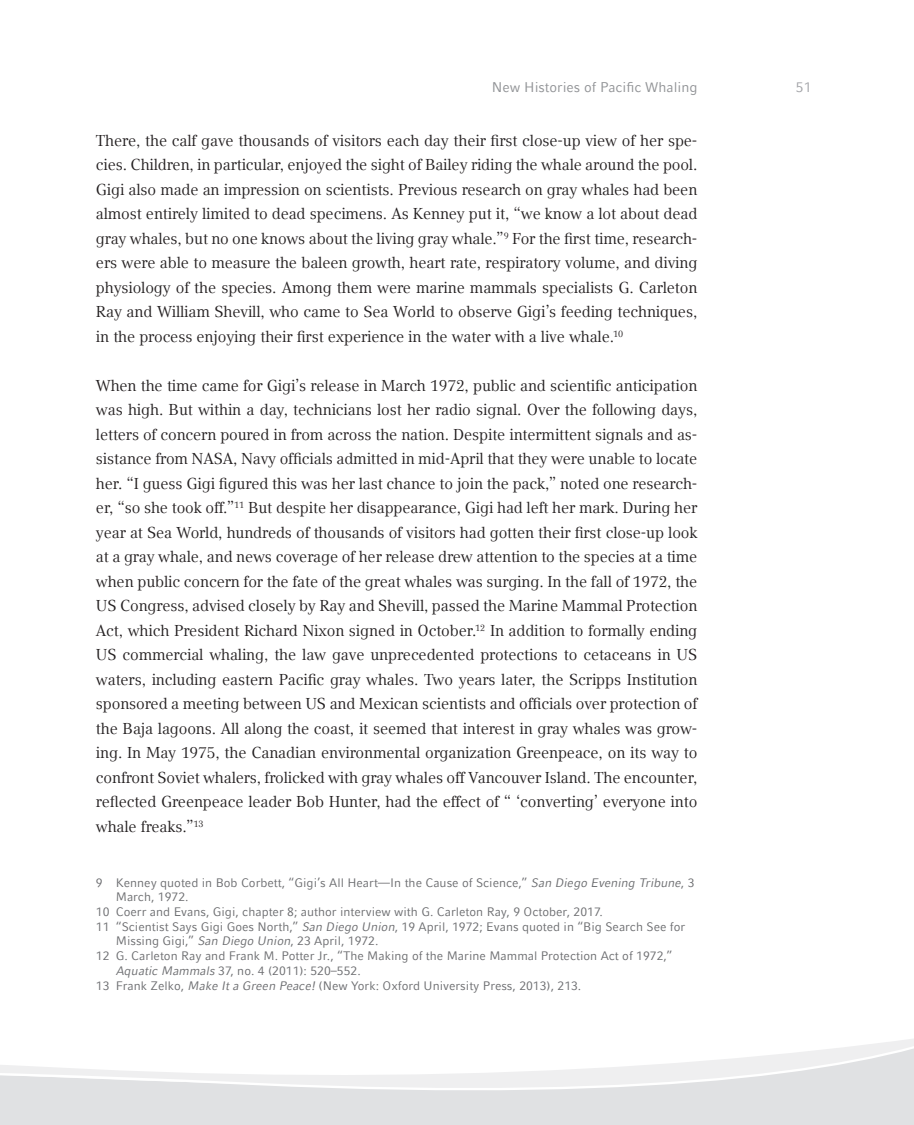
<style>
.page{position:relative;width:914px;height:1125px;background:#fff}
.page>*{position:absolute;margin:0;border:0;box-sizing:border-box;transform-origin:0 0}
.Text{font:15.75px/24.5px "LMU Compatil Text";letter-spacing:-.01em;color:#231f20;text-align:justify}
.t1{font:14px "LMU Compatil Fact";color:#919396}
.t2{font:14px "LMU Compatil Fact";color:#a3a4a8}
.fußnote{font:12.25px/14.7px "LMU Compatil Fact";color:#6c6d70}
.s1{font-style:italic}
</style>
<div class="page">
<svg style="left:0;top:1039px;width:913px;height:86px;fill:#e0e1e3"></svg>
<p class="t1" style="left:491px;top:79px;width:207px">New Histories of Pacific Whaling</p>
<p class="t2" style="left:795px;top:79px;width:17px">51</p>
<p class="Text" style="left:96px;top:128px;width:602px">There, the calf gave thousands of visitors each day their first close-up view of her spe&shy;cies. Children, in particular, enjoyed the sight of Bailey riding the whale around the pool.<br>Gigi also made an impression on scientists. Previous research on gray whales had been almost entirely limited to dead specimens. As Kenney put it, “we know a lot about dead gray whales, but no one knows about the living gray whale.”<sup>9</sup> For the first time, research&shy;ers were able to measure the baleen growth, heart rate, respiratory volume, and diving physiology of the species. Among them were marine mammals specialists G. Carleton Ray and William Shevill, who came to Sea World to observe Gigi’s feeding techniques, in the process enjoying their first experience in the water with a live whale.<sup>10</sup></p>
<p class="Text" style="left:96px;top:373px;width:602px">When the time came for Gigi’s release in March 1972, public and scientific anticipation was high. But within a day, technicians lost her radio signal. Over the following days, letters of concern poured in from across the nation. Despite intermittent signals and as&shy;sistance from NASA, Navy officials admitted in mid-April that they were unable to locate her. “I guess Gigi figured this was her last chance to join the pack,” noted one research&shy;er, “so she took off.”<sup>11</sup> But despite her disappearance, Gigi had left her mark. During her year at Sea World, hundreds of thousands of visitors had gotten their first close-up look at a gray whale, and news coverage of her release drew attention to the species at a time when public concern for the fate of the great whales was surging. In the fall of 1972, the US Congress, advised closely by Ray and Shevill, passed the Marine Mammal Protection Act, which President Richard Nixon signed in October.<sup>12</sup> In addition to formally ending US commercial whaling, the law gave unprecedented protections to cetaceans in US waters, including eastern Pacific gray whales. Two years later, the Scripps Institution sponsored a meeting between US and Mexican scientists and officials over protection of the Baja lagoons. All along the coast, it seemed that interest in gray whales was grow&shy;ing. In May 1975, the Canadian environmental organization Greenpeace, on its way to confront Soviet whalers, frolicked with gray whales off Vancouver Island. The encounter, reflected Greenpeace leader Bob Hunter, had the effect of “ ‘converting’ everyone into whale freaks.”<sup>13</sup></p>
<p class="fußnote" style="left:116px;top:875px;width:580px;text-indent:-20px">9 Kenney quoted in Bob Corbett, “Gigi’s All Heart—In the Cause of Science,” <span class="s1">San Diego Evening Tribune</span>, 3<br>March, 1972.</p>
<p class="fußnote" style="left:96px;top:904px;width:508px">10 Coerr and Evans, Gigi, chapter 8; author interview with G. Carleton Ray, 9 October, 2017.</p>
<p class="fußnote" style="left:116px;top:919px;width:571px;text-indent:-20px">11 “Scientist Says Gigi Goes North,” <span class="s1">San Diego Union</span>, 19 April, 1972; Evans quoted in “Big Search See for<br>Missing Gigi,” <span class="s1">San Diego Union</span>, 23 April, 1972.</p>
<p class="fußnote" style="left:116px;top:948px;width:558px;text-indent:-20px">12 G. Carleton Ray and Frank M. Potter Jr., “The Making of the Marine Mammal Protection Act of 1972,”<br><span class="s1">Aquatic Mammals</span> 37, no. 4 (2011): 520–552.</p>
<p class="fußnote" style="left:96px;top:978px;width:487px">13 Frank Zelko, <span class="s1">Make It a Green Peace!</span> (New York: Oxford University Press, 2013), 213.</p>
</div>
